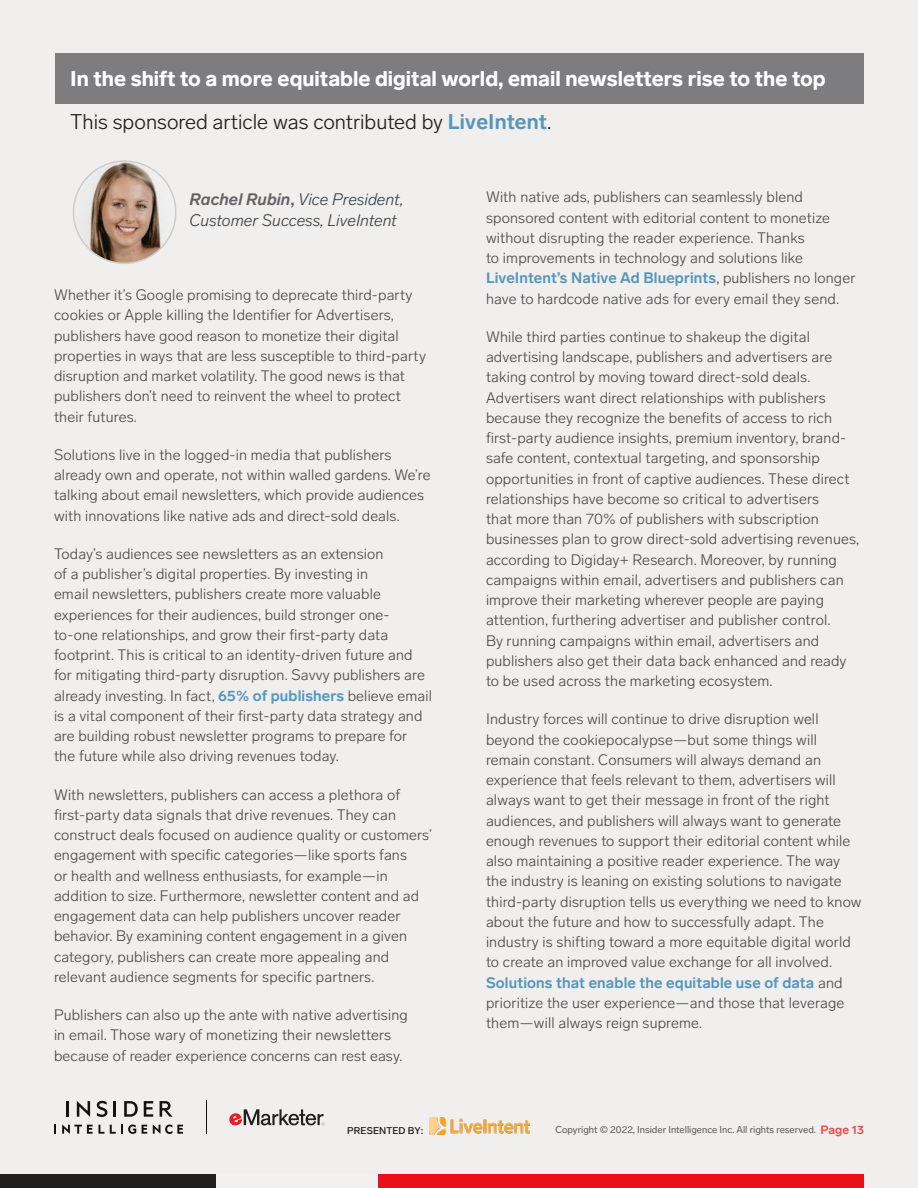
<style>
.page{position:relative;width:918px;height:1188px;background:#f0efee}
.page>*{position:absolute;margin:0;border:0;box-sizing:border-box;transform-origin:0 0}
.t1{font:900 21px/43.5px "Lab Grotesque";color:#fff}
.t2{font:italic 300 16.5px/21px "Lab Grotesque";color:#3b444a}
.t3{font:300 15px/20.2px "Lab Grotesque";letter-spacing:.01em;color:#4e4b4c}
.t4{font:9.75px "Lab Grotesque";color:#5a5758}
.t5{font:500 9.75px "Lab Grotesque";letter-spacing:.01em;color:#241f1f}
.s1{font-weight:300;color:#241f1f}
.s2{font-weight:700;color:#5596bd}
.s3{font-weight:700;color:#656365}
.s4{font-weight:700;font-style:normal;color:#656365}
.s5{font-weight:700;font-size:12px;color:#ee4c53}
</style>
<div class="page">
<div style="left:56px;top:53px;width:808px;height:51px;background:#7d7c7e"></div>
<img style="left:74px;top:161px;width:102px;height:102px;border-radius:51px">
<div style="left:73px;top:160px;width:104px;height:104px;border:2px solid #cdcdcd;border-radius:50%"></div>
<div style="left:378px;top:1174px;width:486px;height:14px;background:#e91019"></div>
<div style="left:0;top:1174px;width:216px;height:14px;background:#241f1f"></div>
<svg style="left:153px;top:1124px;width:30px;height:10px"></svg>
<svg style="left:142px;top:1125px;width:5px;height:9px"></svg>
<svg style="left:110px;top:1124px;width:26px;height:10px"></svg>
<svg style="left:62px;top:1124px;width:42px;height:10px"></svg>
<svg style="left:54px;top:1125px;width:2px;height:9px"></svg>
<hr style="left:66px;top:1101px;width:3px;height:16px;background:#121212">
<svg style="left:77px;top:1101px;width:13px;height:16px"></svg>
<svg style="left:97px;top:1101px;width:10px;height:16px"></svg>
<hr style="left:113px;top:1101px;width:3px;height:16px;background:#121212">
<svg style="left:124px;top:1101px;width:14px;height:16px"></svg>
<svg style="left:144px;top:1101px;width:9px;height:16px"></svg>
<svg style="left:160px;top:1101px;width:13px;height:16px"></svg>
<svg style="left:229px;top:1109px;width:96px;height:17px"></svg>
<hr style="left:206px;top:1101px;width:1px;height:33px;background:#121212">
<img style="left:430px;top:1117px;width:100px;height:17px">
<h1 class="t1" style="left:70px;top:57px;width:757px">In the shift to a more equitable digital world, email newsletters rise to the top<br><span class="s1">This sponsored article was contributed by</span> <span class="s2">LiveIntent</span><span class="s1">.</span></h1>
<p class="t2" style="left:190px;top:189px;width:215px"><span class="s3">Rachel Rubin</span><span class="s4">,</span> Vice President,<br>Customer Success, LiveIntent</p>
<p class="t3" style="left:54px;top:285px;width:374px">Whether it’s Google promising to deprecate third-party cookies or Apple killing the Identifier for Advertisers, publishers have good reason to monetize their digital properties in ways that are less susceptible to third-party disruption and market volatility. The good news is that publishers don’t need to reinvent the wheel to protect their futures.</p>
<p class="t3" style="left:54px;top:445px;width:378px">Solutions live in the logged-in media that publishers already own and operate, not within walled gardens. We’re talking about email newsletters, which provide audiences with innovations like native ads and direct-sold deals.</p>
<p class="t3" style="left:54px;top:544px;width:380px">Today’s audiences see newsletters as an extension<br>of a publisher’s digital properties. By investing in<br>email newsletters, publishers create more valuable experiences for their audiences, build stronger one&shy;to-one relationships, and grow their first-party data footprint. This is critical to an identity-driven future and for mitigating third-party disruption. Savvy publishers are already investing. In fact, <span class="s2">65% of publishers</span> believe email is a vital component of their first-party data strategy and are building robust newsletter programs to prepare for the future while also driving revenues today.</p>
<p class="t3" style="left:54px;top:784px;width:380px">With newsletters, publishers can access a plethora of first-party data signals that drive revenues. They can construct deals focused on audience quality or customers’ engagement with specific categories—like sports fans<br>or health and wellness enthusiasts, for example—in addition to size. Furthermore, newsletter content and ad engagement data can help publishers uncover reader behavior. By examining content engagement in a given category, publishers can create more appealing and relevant audience segments for specific partners.</p>
<p class="t3" style="left:54px;top:1005px;width:355px">Publishers can also up the ante with native advertising in email. Those wary of monetizing their newsletters because of reader experience concerns can rest easy.</p>
<p class="t3" style="left:486px;top:187px;width:371px">With native ads, publishers can seamlessly blend sponsored content with editorial content to monetize without disrupting the reader experience. Thanks<br>to improvements in technology and solutions like <span class="s2">LiveIntent’s Native Ad Blueprints</span>, publishers no longer have to hardcode native ads for every email they send.</p>
<p class="t3" style="left:486px;top:327px;width:375px">While third parties continue to shakeup the digital advertising landscape, publishers and advertisers are taking control by moving toward direct-sold deals.<br>Advertisers want direct relationships with publishers because they recognize the benefits of access to rich first-party audience insights, premium inventory, brand&shy;safe content, contextual targeting, and sponsorship opportunities in front of captive audiences. These direct relationships have become so critical to advertisers<br>that more than 70% of publishers with subscription businesses plan to grow direct-sold advertising revenues, according to Digiday+ Research. Moreover, by running campaigns within email, advertisers and publishers can improve their marketing wherever people are paying attention, furthering advertiser and publisher control.<br>By running campaigns within email, advertisers and publishers also get their data back enhanced and ready to be used across the marketing ecosystem.</p>
<p class="t3" style="left:486px;top:709px;width:377px">Industry forces will continue to drive disruption well beyond the cookiepocalypse—but some things will remain constant. Consumers will always demand an experience that feels relevant to them, advertisers will always want to get their message in front of the right audiences, and publishers will always want to generate enough revenues to support their editorial content while also maintaining a positive reader experience. The way the industry is leaning on existing solutions to navigate third-party disruption tells us everything we need to know about the future and how to successfully adapt. The industry is shifting toward a more equitable digital world to create an improved value exchange for all involved.<br><span class="s2">Solutions that enable the equitable use of data</span> and prioritize the user experience—and those that leverage them—will always reign supreme.</p>
<p class="t5" style="left:347px;top:1125px;width:78px">PRESENTED BY:</p>
<p class="t4" style="left:555px;top:1124px;width:310px">Copyright © 2022, Insider Intelligence Inc. All rights reserved. <span class="s5">Page 13</span></p>
</div>
